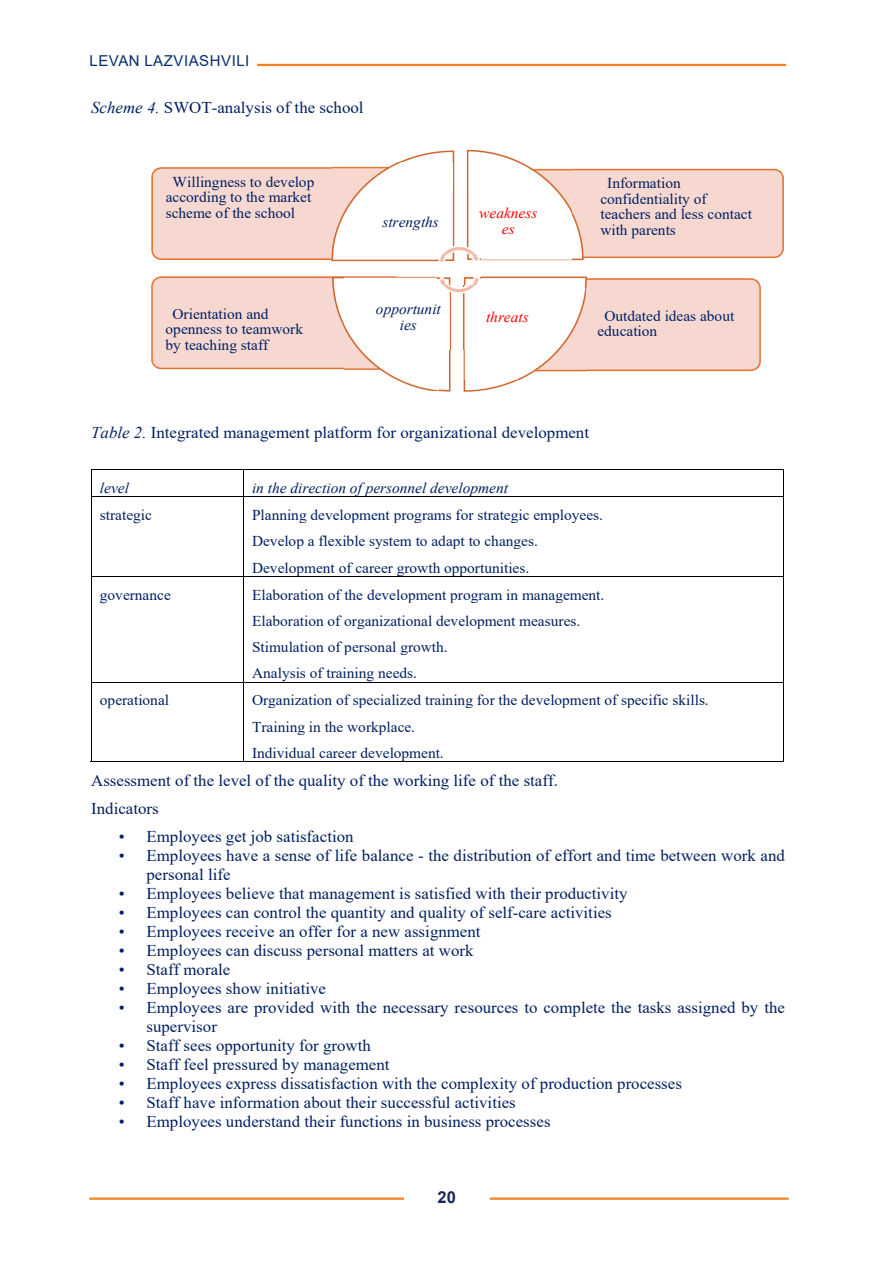
<style>
.page{position:relative;width:893px;height:1263px;background:#fff}
.page>*{position:absolute;margin:0;border:0;box-sizing:border-box;transform-origin:0 0}
.t1{font:16.5px/28px "Times New Roman";color:#002060}
.t2{font:700 16.5px "Arial";color:#1d285c}
.t3{font:15px/26.2px "Times New Roman";color:#002060}
.t4{font:italic 15px/15.9px "Times New Roman";color:#002060;text-align:center}
.t5{font:italic 15px/15.9px "Times New Roman";color:#f00;text-align:center}
.t6{font:15px "Arial";letter-spacing:.035em;color:#052d6f}
.s1{font-style:italic}
</style>
<div class="page">
<hr style="left:89px;top:1197px;width:700px;height:3px;background:#f58220">
<div style="left:404px;top:1190px;width:85px;height:25px;background:#fff"></div>
<hr style="left:91px;top:469px;width:692px;height:1px;background:#000">
<svg style="left:91px;top:470px;width:1px;height:26px"></svg>
<svg style="left:243px;top:470px;width:1px;height:26px"></svg>
<svg style="left:783px;top:469px;width:1px;height:27px"></svg>
<hr style="left:91px;top:496px;width:692px;height:1px;background:#000">
<hr style="left:91px;top:497px;width:1px;height:79px;background:#000">
<hr style="left:243px;top:497px;width:1px;height:79px;background:#000">
<hr style="left:783px;top:497px;width:1px;height:79px;background:#000">
<hr style="left:91px;top:576px;width:692px;height:1px;background:#000">
<hr style="left:91px;top:577px;width:1px;height:105px;background:#000">
<hr style="left:243px;top:577px;width:1px;height:105px;background:#000">
<hr style="left:783px;top:577px;width:1px;height:105px;background:#000">
<hr style="left:91px;top:682px;width:692px;height:1px;background:#000">
<hr style="left:91px;top:683px;width:1px;height:79px;background:#000">
<hr style="left:91px;top:761px;width:152px;height:1px;background:#000">
<hr style="left:243px;top:683px;width:1px;height:79px;background:#000">
<hr style="left:244px;top:761px;width:539px;height:1px;background:#000">
<hr style="left:783px;top:683px;width:1px;height:79px;background:#000">
<svg style="left:151px;top:150px;width:633px;height:112px"></svg>
<img style="left:438px;top:255px;width:42px;height:7px">
<svg style="left:151px;top:276px;width:610px;height:116px"></svg>
<hr style="left:257px;top:64px;width:529px;height:2px;background:#f58220">
<p class="t6" style="left:90px;top:51px;width:161px">LEVAN LAZVIASHVILI</p>
<p class="t1" style="left:91px;top:93px;width:274px"><span class="s1">Scheme 4.</span> SWOT-analysis of the school</p>
<p class="t3" style="left:166px;top:173px;width:150px;line-height:15.6px;text-indent:7px">Willingness to develop according to the market scheme of the school</p>
<p class="t4" style="left:382px;top:213px;width:58px">strengths</p>
<p class="t5" style="left:479px;top:204px;width:60px">weakness es</p>
<p class="t3" style="left:166px;top:306px;width:139px;line-height:15.5px;text-indent:7px">Orientation and openness to teamwork by teaching staff</p>
<p class="t4" style="left:376px;top:301px;width:66px">opportunit ies</p>
<p class="t5" style="left:486px;top:309px;width:44px">threats</p>
<p class="t3" style="left:600px;top:175px;width:153px;line-height:15.6px;text-indent:7px">Information confidentiality of teachers and less contact with parents</p>
<p class="t3" style="left:597px;top:307px;width:138px;line-height:15.8px;text-indent:7px">Outdated ideas about education</p>
<p class="t1" style="left:91px;top:418px;width:499px"><span class="s1">Table 2.</span> Integrated management platform for organizational development</p>
<p class="t4" style="left:100px;top:480px;width:31px">level</p>
<p class="t4" style="left:252px;top:480px;width:257px">in the direction of personnel development</p>
<p class="t3" style="left:100px;top:501px;width:54px">strategic</p>
<p class="t3" style="left:252px;top:501px;width:353px">Planning development programs for strategic employees.<br>Develop a flexible system to adapt to changes.<br>Development of career growth opportunities.</p>
<p class="t3" style="left:100px;top:581px;width:72px">governance</p>
<p class="t3" style="left:252px;top:581px;width:354px">Elaboration of the development program in management.<br>Elaboration of organizational development measures.<br>Stimulation of personal growth.<br>Analysis of training needs.</p>
<p class="t3" style="left:100px;top:687px;width:71px">operational</p>
<p class="t3" style="left:252px;top:687px;width:458px">Organization of specialized training for the development of specific skills.<br>Training in the workplace.<br>Individual career development.</p>
<p class="t1" style="left:91px;top:766px;width:468px">Assessment of the level of the quality of the working life of the staff.<br>Indicators</p>
<p class="t1" style="left:119px;top:822px;width:236px">• Employees get job satisfaction</p>
<p class="t1" style="left:146px;top:846px;width:640px;line-height:18.9px;text-indent:-28px">• Employees have a sense of life balance - the distribution of effort and time between work and personal life</p>
<p class="t1" style="left:119px;top:879px;width:510px">• Employees believe that management is satisfied with their productivity</p>
<p class="t1" style="left:119px;top:898px;width:494px">• Employees can control the quantity and quality of self-care activities</p>
<p class="t1" style="left:119px;top:917px;width:363px">• Employees receive an offer for a new assignment</p>
<p class="t1" style="left:119px;top:936px;width:356px">• Employees can discuss personal matters at work</p>
<p class="t1" style="left:119px;top:955px;width:113px">• Staff morale</p>
<p class="t1" style="left:119px;top:974px;width:209px">• Employees show initiative</p>
<p class="t1" style="left:146px;top:997px;width:640px;line-height:19px;text-indent:-28px">• Employees are provided with the necessary resources to complete the tasks assigned by the supervisor</p>
<p class="t1" style="left:119px;top:1031px;width:254px">• Staff sees opportunity for growth</p>
<p class="t1" style="left:119px;top:1050px;width:272px">• Staff feel pressured by management</p>
<p class="t1" style="left:119px;top:1069px;width:565px">• Employees express dissatisfaction with the complexity of production processes</p>
<p class="t1" style="left:119px;top:1088px;width:398px">• Staff have information about their successful activities</p>
<p class="t1" style="left:119px;top:1107px;width:433px">• Employees understand their functions in business processes</p>
<p class="t2" style="left:437px;top:1185px;width:20px">20</p>
</div>
